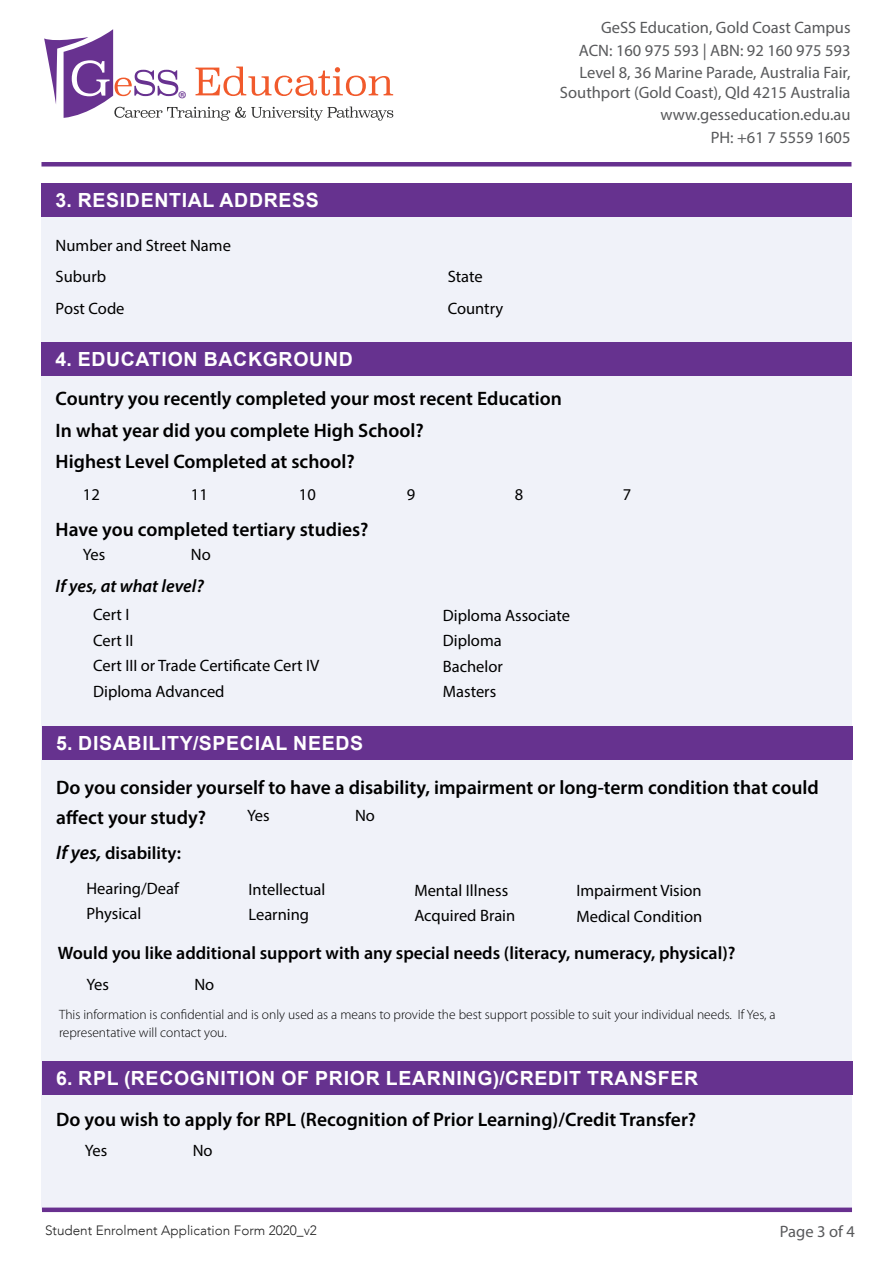
<style>
.page{position:relative;width:893px;height:1263px;background:#fff}
.page>*{position:absolute;margin:0;border:0;box-sizing:border-box;transform-origin:0 0}
.t1{font:21.45px "Myriad Pro";color:#683290}
.t2{font:600 19.5px/31.5px "Myriad Pro";color:#000}
.t3{font:700 19.5px "Arial";letter-spacing:.035em;color:#fff}
.t4{font:600 18px "Myriad Pro";color:#000}
.t5{font:italic 600 18px "Myriad Pro";color:#000}
.t6{font:16.5px/25.5px "Myriad Pro";color:#000}
.t7{font:16.5px/22.5px "Myriad Pro";color:#58595b;text-align:justify}
.t8{font:300 13.5px/18px "Myriad Pro";color:#000}
.t9{font:300 13.5px "Avenir LT";color:#212121}
.s1{font-style:italic;font-size:19.5px}
</style>
<div class="page">
<svg style="left:44px;top:29px;width:349px;height:92px"></svg>
<div style="left:41px;top:162px;width:810px;height:5px;background:#66308f"></div>
<div style="left:41px;top:183px;width:810px;height:1027px;background:#f0f2f9"></div>
<div style="left:41px;top:183px;width:810px;height:34px;background:#66328f"></div>
<div style="left:41px;top:342px;width:810px;height:34px;background:#66328f"></div>
<div style="left:42px;top:726px;width:810px;height:34px;background:#66328f"></div>
<div style="left:42px;top:1061px;width:810px;height:34px;background:#66328f"></div>
<div style="left:42px;top:1207px;width:810px;height:5px;background:#68308f"></div>
<p class="t1" style="left:178px;top:85px;width:10px">®</p>
<p class="t3" style="left:56px;top:186px;width:265px">3. RESIDENTIAL ADDRESS</p>
<p class="t6" style="left:56px;top:229px;width:177px;line-height:31.5px">Number and Street Name<br>Suburb</p>
<p class="t6" style="left:448px;top:263px;width:37px">State</p>
<p class="t7" style="left:579px;top:16px;width:273px;text-indent:22px">GeSS Education, Gold Coast Campus ACN: 160 975 593 | ABN: 92 160 975 593<br>Level 8, 36 Marine Parade, Australia Fair,</p>
<p class="t7" style="left:560px;top:81px;width:292px;text-align:right">Southport (Gold Coast), Qld 4215 Australia www.gesseducation.edu.au<br>PH: +61 7 5559 1605</p>
<p class="t6" style="left:56px;top:295px;width:70px">Post Code</p>
<p class="t6" style="left:448px;top:295px;width:57px">Country</p>
<p class="t3" style="left:56px;top:345px;width:299px">4. EDUCATION BACKGROUND</p>
<p class="t2" style="left:56px;top:383px;width:508px">Country you recently completed your most recent Education<br>In what year did you complete High School?<br>Highest Level Completed at school?</p>
<p class="t6" style="left:83px;top:481px;width:18px">12</p>
<p class="t6" style="left:191px;top:481px;width:18px">11</p>
<p class="t6" style="left:299px;top:481px;width:18px">10</p>
<p class="t6" style="left:407px;top:481px;width:10px">9</p>
<p class="t6" style="left:515px;top:481px;width:10px">8</p>
<p class="t6" style="left:623px;top:481px;width:10px">7</p>
<p class="t2" style="left:56px;top:513px;width:314px">Have you completed tertiary studies?</p>
<p class="t5" style="left:56px;top:574px;width:150px">If yes, at what level?</p>
<p class="t6" style="left:83px;top:541px;width:24px">Yes</p>
<p class="t6" style="left:191px;top:541px;width:21px">No</p>
<p class="t6" style="left:93px;top:602px;width:228px">Cert I<br>Cert II<br>Cert III or Trade Certificate Cert IV<br>Diploma Advanced</p>
<p class="t6" style="left:443px;top:602px;width:129px">Diploma Associate<br>Diploma<br>Bachelor<br>Masters</p>
<p class="t3" style="left:56px;top:729px;width:308px">5. DISABILITY/SPECIAL NEEDS</p>
<p class="t2" style="left:56px;top:772px;width:764px;line-height:30px">Do you consider yourself to have a disability, impairment or long-term condition that could affect your study?</p>
<p class="t6" style="left:247px;top:803px;width:24px">Yes</p>
<p class="t6" style="left:355px;top:803px;width:21px">No</p>
<p class="t4" style="left:56px;top:842px;width:126px"><span class="s1">If yes,</span> disability:</p>
<p class="t6" style="left:87px;top:875px;width:94px">Hearing/Deaf<br>Physical</p>
<p class="t6" style="left:249px;top:876px;width:78px">Intellectual<br>Learning</p>
<p class="t6" style="left:414px;top:877px;width:102px">Mental Illness<br>Acquired Brain</p>
<p class="t6" style="left:576px;top:878px;width:127px">Impairment Vision<br>Medical Condition</p>
<p class="t4" style="left:58px;top:941px;width:679px">Would you like additional support with any special needs (literacy, numeracy, physical)?</p>
<p class="t6" style="left:86px;top:971px;width:24px">Yes</p>
<p class="t6" style="left:194px;top:971px;width:21px">No</p>
<p class="t8" style="left:59px;top:1006px;width:718px">This information is confidential and is only used as a means to provide the best support possible to suit your individual needs. If Yes, a representative will contact you.</p>
<p class="t3" style="left:56px;top:1064px;width:643px">6. RPL (RECOGNITION OF PRIOR LEARNING)/CREDIT TRANSFER</p>
<p class="t2" style="left:56px;top:1103px;width:642px">Do you wish to apply for RPL (Recognition of Prior Learning)/Credit Transfer?</p>
<p class="t6" style="left:85px;top:1137px;width:24px">Yes</p>
<p class="t6" style="left:193px;top:1137px;width:21px">No</p>
<p class="t9" style="left:45px;top:1222px;width:273px">Student Enrolment Application Form 2020_v2</p>
<p class="t7" style="left:780px;top:1220px;width:77px">Page 3 of 4</p>
</div>
